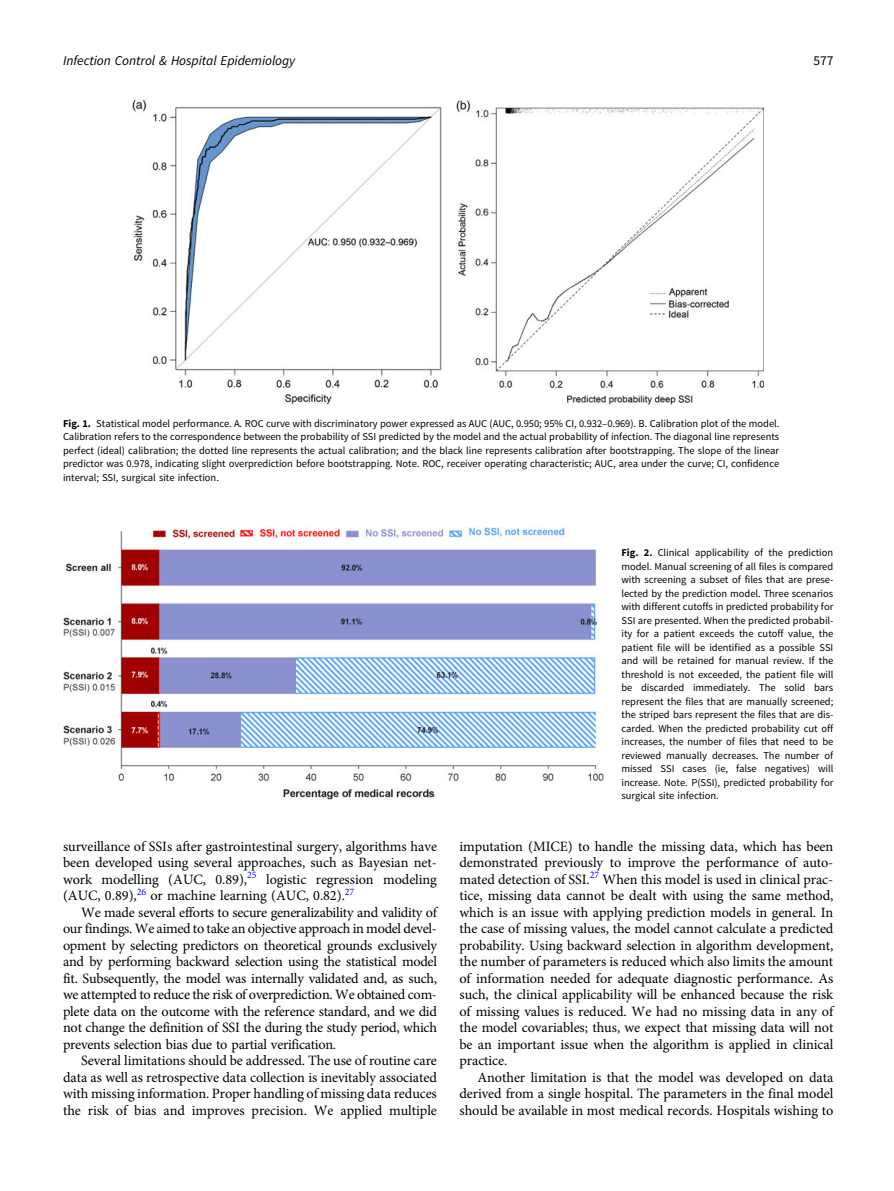
<style>
.page{position:relative;width:894px;height:1191px;background:#fff}
.page>*{position:absolute;margin:0;border:0;box-sizing:border-box;transform-origin:0 0}
.t1{font:14.25px/16.5px "Adv OT1 ef 757 c 0";color:#000;text-align:justify}
.t2{font:13.5px "Adv O Tcabc 3928.I";color:#000}
.t3{font:13.5px "Adv OT0 e 40 dc 65";color:#000}
.t4{font:10.5px/13.5px "Adv OT0 e 40 dc 65";color:#000;text-align:justify}
.s1{font-family:"Adv O Ta 42 dc 7 d 3.B"}
.s2{font-style:inherit}
</style>
<div class="page">
<img style="left:133px;top:99px;width:630px;height:305px">
<img style="left:63px;top:527px;width:540px;height:272px">
<p class="t2" style="left:63px;top:55px;width:233px">Infection Control &amp; Hospital Epidemiology</p>
<p class="t3" style="left:813px;top:55px;width:21px">577</p>
<p class="t4" style="left:63px;top:417px;width:717px"><span class="s1">Fig. 1.</span> Statistical model performance. A. ROC curve with discriminatory power expressed as AUC (AUC, 0.950; 95% CI, 0.932<span class="s2">–</span>0.969). B. Calibration plot of the model.<br>Calibration refers to the correspondence between the probability of SSI predicted by the model and the actual probability of infection. The diagonal line represents perfect (ideal) calibration; the dotted line represents the actual calibration; and the black line represents calibration after bootstrapping. The slope of the linear predictor was 0.978, indicating slight overprediction before bootstrapping. Note. ROC, receiver operating characteristic; AUC, area under the curve; CI, confidence interval; SSI, surgical site infection.</p>
<p class="t1" style="left:63px;top:838px;width:375px">surveillance of SSIs after gastrointestinal surgery, algorithms have been developed using several approaches, such as Bayesian net&shy;work modelling (AUC, 0.89),<sup>25</sup> logistic regression modeling (AUC, 0.89),<sup>26</sup> or machine learning (AUC, 0.82).<sup>27</sup></p>
<p class="t1" style="left:63px;top:904px;width:375px;text-indent:18px">We made several efforts to secure generalizability and validity of our findings. We aimed to take an objective approach in model devel&shy;opment by selecting predictors on theoretical grounds exclusively and by performing backward selection using the statistical model fit. Subsequently, the model was internally validated and, as such, we attempted to reduce the risk of overprediction. We obtained com&shy;plete data on the outcome with the reference standard, and we did not change the definition of SSI the during the study period, which prevents selection bias due to partial verification.</p>
<p class="t1" style="left:63px;top:1053px;width:375px;text-indent:18px">Several limitations should be addressed. The use of routine care data as well as retrospective data collection is inevitably associated with missing information. Proper handling of missing data reduces the risk of bias and improves precision. We applied multiple</p>
<p class="t4" style="left:621px;top:547px;width:213px"><span class="s1">Fig. 2.</span> Clinical applicability of the prediction model. Manual screening of all files is compared with screening a subset of files that are prese&shy;lected by the prediction model. Three scenarios with different cutoffs in predicted probability for SSI are presented. When the predicted probabil&shy;ity for a patient exceeds the cutoff value, the patient file will be identified as a possible SSI and will be retained for manual review. If the threshold is not exceeded, the patient file will be discarded immediately. The solid bars represent the files that are manually screened; the striped bars represent the files that are dis&shy;carded. When the predicted probability cut off increases, the number of files that need to be reviewed manually decreases. The number of missed SSI cases (ie, false negatives) will increase. Note. P(SSI), predicted probability for surgical site infection.</p>
<p class="t1" style="left:459px;top:838px;width:375px">imputation (MICE) to handle the missing data, which has been demonstrated previously to improve the performance of auto&shy;mated detection of SSI.<sup>27</sup> When this model is used in clinical prac&shy;tice, missing data cannot be dealt with using the same method, which is an issue with applying prediction models in general. In the case of missing values, the model cannot calculate a predicted probability. Using backward selection in algorithm development, the number of parameters is reduced which also limits the amount of information needed for adequate diagnostic performance. As such, the clinical applicability will be enhanced because the risk of missing values is reduced. We had no missing data in any of the model covariables; thus, we expect that missing data will not be an important issue when the algorithm is applied in clinical practice.</p>
<p class="t1" style="left:459px;top:1070px;width:375px;text-indent:18px">Another limitation is that the model was developed on data derived from a single hospital. The parameters in the final model should be available in most medical records. Hospitals wishing to</p>
</div>
